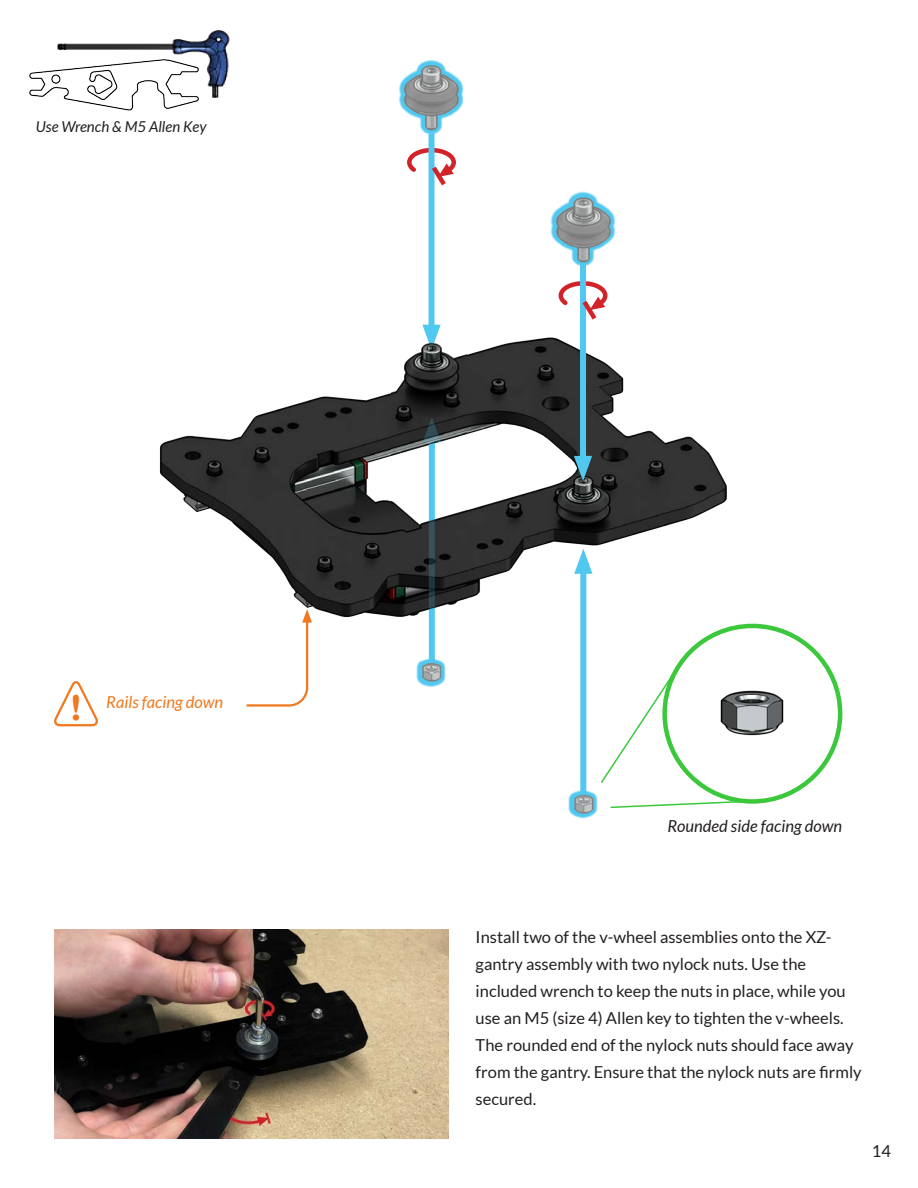
<style>
.page{position:relative;width:918px;height:1188px;background:#fff}
.page>*{position:absolute;margin:0;border:0;box-sizing:border-box;transform-origin:0 0}
.t1{font:700 36px "Gill Sans";color:#f0781e}
.t2{font:16.5px/27px "Lato";color:#231f20}
.t3{font:italic 16.5px "Lato";color:#231f20}
.t4{font:italic 16.5px "Lato";color:#f0781e}
.t5{font:italic 15px "Lato";color:#231f20}
</style>
<div class="page">
<img style="left:159px;top:284px;width:568px;height:339px">
<svg style="left:54px;top:681px;width:44px;height:46px"></svg>
<svg style="left:244px;top:609px;width:68px;height:98px"></svg>
<img style="left:720px;top:690px;width:64px;height:46px">
<svg style="left:600px;top:661px;width:82px;height:122px"></svg>
<svg style="left:610px;top:799px;width:152px;height:10px"></svg>
<img style="left:54px;top:930px;width:394px;height:208px">
<img style="left:29px;top:70px;width:170px;height:41px">
<img style="left:57px;top:30px;width:173px;height:68px">
<div style="left:580px;top:265px;width:6px;height:201px;background:#50c8f0"></div>
<svg style="left:574px;top:456px;width:18px;height:25px"></svg>
<div style="left:429px;top:133px;width:6px;height:202px;background:#50c8f0"></div>
<svg style="left:422px;top:325px;width:19px;height:5px"></svg>
<div style="left:580px;top:563px;width:6px;height:232px;background:#50c8f0"></div>
<svg style="left:574px;top:549px;width:18px;height:25px"></svg>
<div style="left:429px;top:432px;width:6px;height:231px;background:#50c8f0"></div>
<img style="left:392px;top:330px;width:75px;height:294px">
<svg style="left:407px;top:146px;width:49px;height:44px"></svg>
<svg style="left:556px;top:281px;width:54px;height:44px"></svg>
<p class="t5" style="left:36px;top:118px;width:172px">Use Wrench &amp; M5 Allen Key</p>
<p class="t1" style="left:71px;top:686px;width:11px">!</p>
<p class="t4" style="left:106px;top:693px;width:118px">Rails facing down</p>
<p class="t3" style="left:667px;top:817px;width:176px">Rounded side facing down</p>
<p class="t2" style="left:476px;top:923px;width:388px">Install two of the v-wheel assemblies onto the XZ&shy;gantry assembly with two nylock nuts. Use the included wrench to keep the nuts in place, while you use an M5 (size 4) Allen key to tighten the v-wheels.<br>The rounded end of the nylock nuts should face away from the gantry. Ensure that the nylock nuts are firmly secured.</p>
<p class="t2" style="left:872px;top:1137px;width:21px">14</p>
</div>
